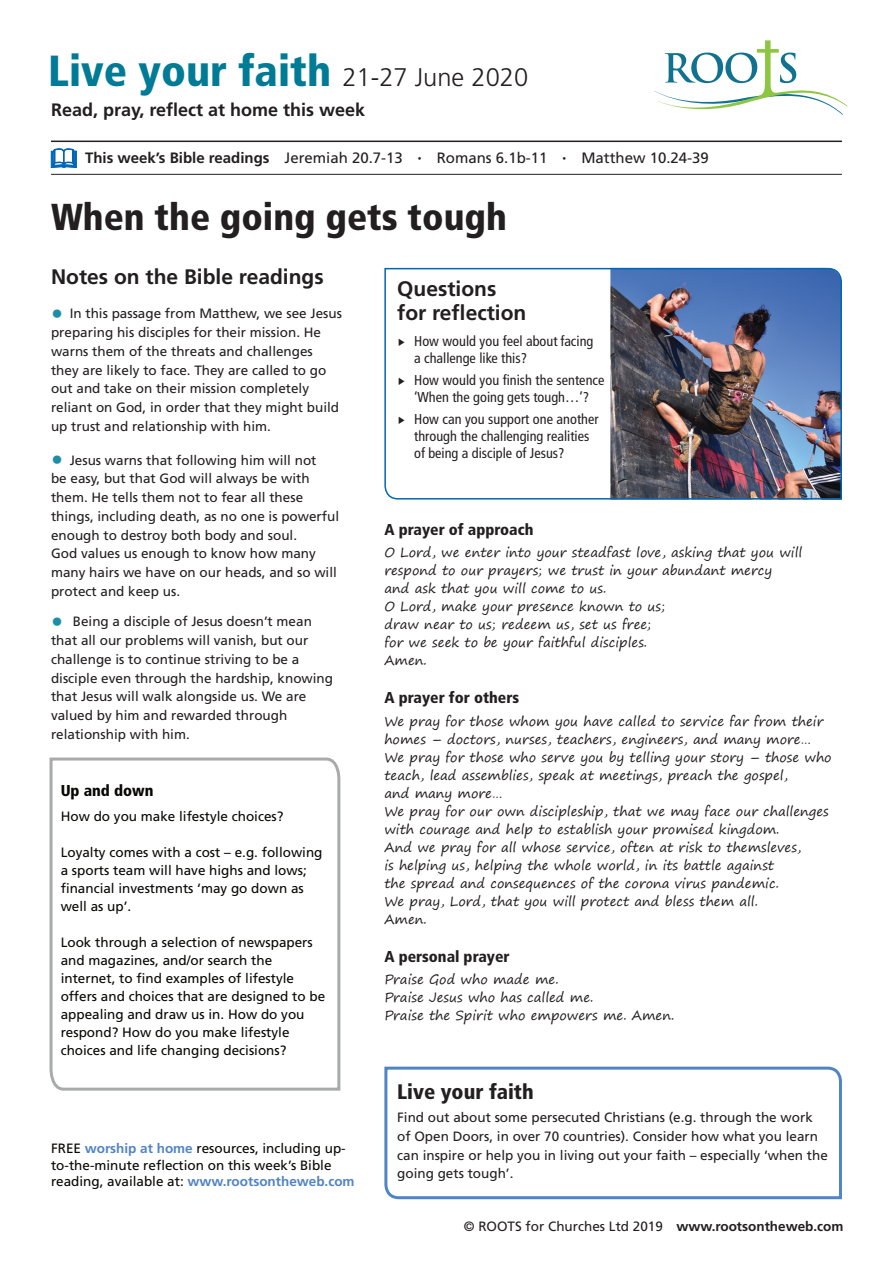
<style>
.page{position:relative;width:893px;height:1263px;background:#fff}
.page>*{position:absolute;margin:0;border:0;box-sizing:border-box;transform-origin:0 0}
.t1{font:900 condensed 43.5px "Frutiger LT Std";color:#007b96}
.t2{font:900 condensed 37.5px "Frutiger LT Std";color:#231f20}
.t3{font:700 21px/24px "Frutiger LT Std";color:#231f20}
.t4{font:900 condensed 21px "Frutiger LT Std";color:#231f20}
.t5{font:700 18px "Frutiger LT Std";color:#231f20}
.t6{font:900 condensed 15.75px "Frutiger LT Std";color:#231f20}
.t7{font:900 condensed 15.75px "Frutiger LT Std";color:#080704}
.t8{font:15px "Frutiger LT Std";color:#231f20}
.t9{font:condensed 14.25px/17.2px "Frutiger LT Std";color:#231f20}
.t10{font:13.5px/18.8px "Frutiger LT Std";color:#231f20}
.t11{font:13.5px/18px "Frutiger LT Std";color:#080704}
.t12{font:13.2px/18px "Segoe Print";color:#231f20}
.s1{font-weight:300;font-stretch:normal;font-size:25.5px;color:#231f20}
.s2{font-weight:700}
.s3{font-size:7.5px}
.s4{font-size:24px;color:#1d8ea7}
.s5{font-weight:700;color:#5284c4}
.s6{font-family:"Malgun Gothic";font-stretch:normal;font-size:9px}
</style>
<div class="page">
<svg style="left:654px;top:40px;width:193px;height:75px"></svg>
<svg style="left:384px;top:1066px;width:458px;height:134px"></svg>
<hr style="left:51px;top:141px;width:791px;height:1px;background:#231f20">
<hr style="left:51px;top:174px;width:791px;height:1px;background:#231f20">
<svg style="left:51px;top:148px;width:26px;height:20px"></svg>
<img style="left:384px;top:267px;width:458px;height:233px">
<svg style="left:49px;top:757px;width:292px;height:334px"></svg>
<h1 class="t1" style="left:48px;top:54px;width:481px">Live your faith <span class="s1">21-27 June 2020</span></h1>
<h3 class="t5" style="left:51px;top:102px;width:316px">Read, pray, reflect at home this week</h3>
<p class="t8" style="left:85px;top:152px;width:625px"><span class="s2">This week’s Bible readings</span> Jeremiah 20.7-13 <span class="s3">•</span> Romans 6.1b-11 <span class="s3">•</span> Matthew 10.24-39</p>
<h2 class="t2" style="left:51px;top:201px;width:457px">When the going gets tough</h2>
<h3 class="t3" style="left:51px;top:266px;width:274px">Notes on the Bible readings</h3>
<p class="t10" style="left:51px;top:306px;width:292px"><span class="s4">•</span> In this passage from Matthew, we see Jesus preparing his disciples for their mission. He warns them of the threats and challenges they are likely to face. They are called to go out and take on their mission completely reliant on God, in order that they might build up trust and relationship with him.</p>
<p class="t10" style="left:51px;top:452px;width:290px"><span class="s4">•</span> Jesus warns that following him will not<br>be easy, but that God will always be with them. He tells them not to fear all these things, including death, as no one is powerful enough to destroy both body and soul.<br>God values us enough to know how many many hairs we have on our heads, and so will protect and keep us.</p>
<p class="t10" style="left:51px;top:614px;width:284px"><span class="s4">•</span> Being a disciple of Jesus doesn’t mean that all our problems will vanish, but our challenge is to continue striving to be a disciple even through the hardship, knowing that Jesus will walk alongside us. We are valued by him and rewarded through relationship with him.</p>
<p class="t7" style="left:61px;top:784px;width:94px">Up and down</p>
<p class="t11" style="left:61px;top:809px;width:224px">How do you make lifestyle choices?</p>
<p class="t11" style="left:61px;top:845px;width:263px">Loyalty comes with a cost – e.g. following a sports team will have highs and lows; financial investments ‘may go down as well as up’.</p>
<p class="t11" style="left:61px;top:935px;width:266px">Look through a selection of newspapers and magazines, and/or search the internet, to find examples of lifestyle offers and choices that are designed to be appealing and draw us in. How do you respond? How do you make lifestyle choices and life changing decisions?</p>
<p class="t11" style="left:51px;top:1142px;width:305px;line-height:16.2px">FREE <span class="s5">worship at home</span> resources, including up&shy;to-the-minute reflection on this week’s Bible reading, available at: <span class="s5">www.rootsontheweb.com</span></p>
<h3 class="t3" style="left:397px;top:279px;width:131px">Questions for reflection</h3>
<p class="t9" style="left:414px;top:334px;width:181px;text-indent:-17px"><span class="s6">▶</span> How would you feel about facing a challenge like this?</p>
<p class="t9" style="left:397px;top:373px;width:209px;text-align:center"><span class="s6">▶</span> How would you finish the sentence ‘When the going gets tough…’?</p>
<p class="t9" style="left:414px;top:411px;width:186px;text-indent:-17px"><span class="s6">▶</span> How can you support one another through the challenging realities of being a disciple of Jesus?</p>
<p class="t6" style="left:384px;top:523px;width:151px">A prayer of approach</p>
<p class="t12" style="left:384px;top:545px;width:419px">O Lord, we enter into your steadfast love, asking that you will respond to our prayers; we trust in your abundant mercy<br>and ask that you will come to us.<br>O Lord, make your presence known to us;<br>draw near to us; redeem us, set us free;<br>for we seek to be your faithful disciples.<br>Amen.</p>
<p class="t6" style="left:384px;top:692px;width:136px">A prayer for others</p>
<p class="t12" style="left:384px;top:713px;width:449px">We pray for those whom you have called to service far from their homes – doctors, nurses, teachers, engineers, and many more… We pray for those who serve you by telling your story – those who teach, lead assemblies, speak at meetings, preach the gospel,<br>and many more…<br>We pray for our own discipleship, that we may face our challenges with courage and help to establish your promised kingdom.<br>And we pray for all whose service, often at risk to themsleves,<br>is helping us, helping the whole world, in its battle against<br>the spread and consequences of the corona virus pandemic.<br>We pray, Lord, that you will protect and bless them all.<br>Amen.</p>
<p class="t6" style="left:384px;top:950px;width:127px">A personal prayer</p>
<p class="t12" style="left:384px;top:971px;width:292px">Praise God who made me.<br>Praise Jesus who has called me.<br>Praise the Spirit who empowers me. Amen.</p>
<h3 class="t4" style="left:397px;top:1083px;width:138px">Live your faith</h3>
<p class="t10" style="left:397px;top:1109px;width:432px">Find out about some persecuted Christians (e.g. through the work of Open Doors, in over 70 countries). Consider how what you learn can inspire or help you in living out your faith – especially ‘when the going gets tough’.</p>
<p class="t10" style="left:464px;top:1218px;width:381px">© ROOTS for Churches Ltd 2019 <span class="s2">www.rootsontheweb.com</span></p>
</div>
